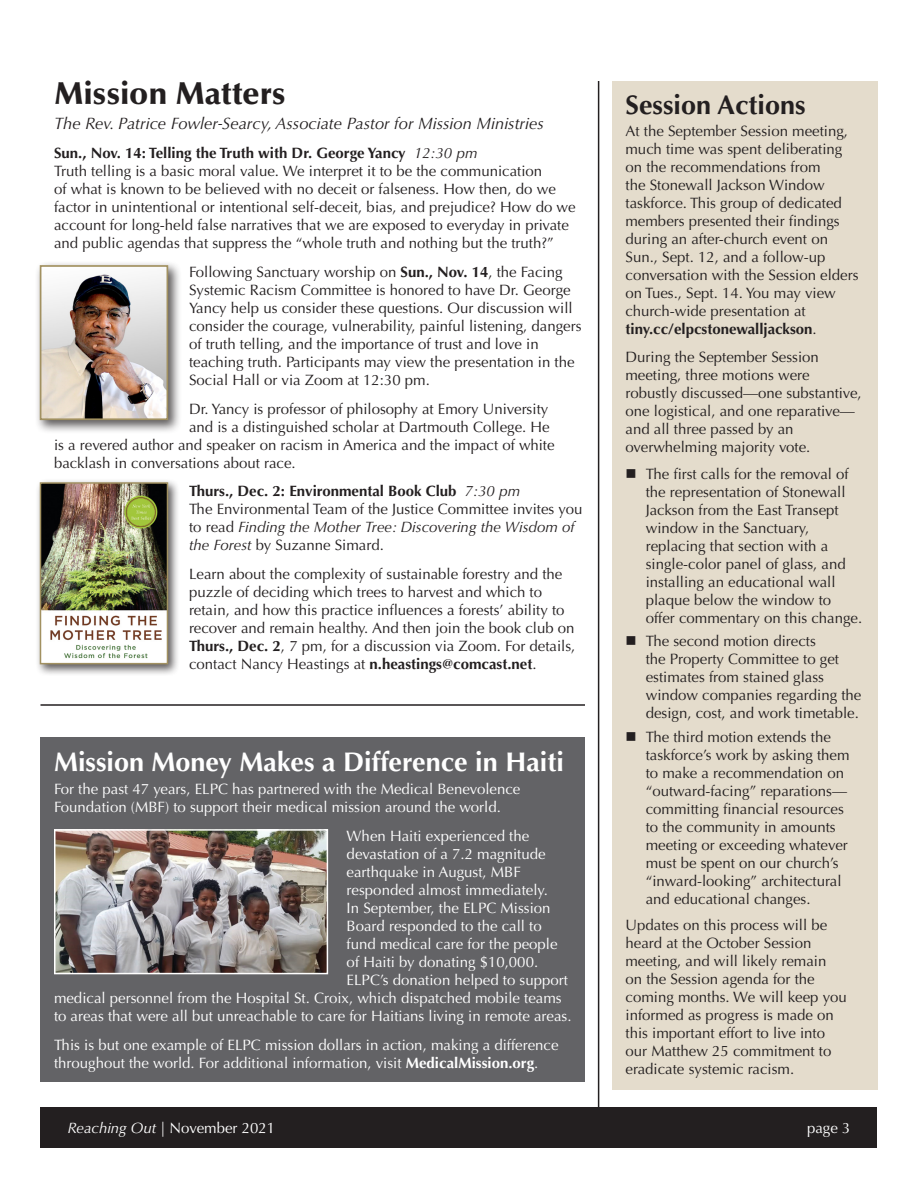
<style>
.page{position:relative;width:918px;height:1188px;background:#fff}
.page>*{position:absolute;margin:0;border:0;box-sizing:border-box;transform-origin:0 0}
.t1{font:900 31.5px "Optima LT Std";color:#231f20}
.t2{font:700 27px "Optima LT Std";color:#fff}
.t3{font:700 27px "Optima LT Std";color:#231f20}
.t4{font:italic 16.5px "Optima LT Std";color:#231f20}
.t5{font:15px/18px "Optima LT Std";color:#231f20}
.t6{font:15px/18px "Optima LT Std";color:#fff}
.t7{font:700 15px "Optima LT Std";color:#231f20}
.s1{font-weight:400;font-style:italic}
.s2{font-weight:700}
.s3{font-style:italic}
</style>
<div class="page">
<div style="left:40px;top:1107px;width:838px;height:41px;background:#231f20"></div>
<hr style="left:598px;top:81px;width:1px;height:1053px;background:#231f20">
<div style="left:612px;top:81px;width:266px;height:1008px;background:#e4dccc"></div>
<hr style="left:40px;top:704px;width:545px;height:2px;background:#231f20">
<div style="left:40px;top:738px;width:545px;height:344px;background:#636366"></div>
<img style="left:57px;top:832px;width:268px;height:139px">
<div style="left:54px;top:829px;width:274px;height:145px;border:2px solid #fff"></div>
<div style="left:35px;top:478px;width:145px;height:199px;background:#231f20;opacity:.75"></div>
<img style="left:43px;top:485px;width:122px;height:176px">
<div style="left:40px;top:482px;width:128px;height:182px;border:2px solid #a29161"></div>
<div style="left:35px;top:260px;width:146px;height:174px;background:#231f20;opacity:.75"></div>
<img style="left:43px;top:268px;width:122px;height:149px">
<div style="left:40px;top:265px;width:128px;height:155px;border:2px solid #a29161"></div>
<p class="t1" style="left:54px;top:75px;width:233px">Mission Matters</p>
<p class="t4" style="left:54px;top:114px;width:491px">The Rev. Patrice Fowler-Searcy, Associate Pastor for Mission Ministries</p>
<p class="t7" style="left:54px;top:144px;width:425px">Sun., Nov. 14: Telling the Truth with Dr. George Yancy <span class="s1">12:30 pm</span></p>
<p class="t5" style="left:54px;top:162px;width:523px">Truth telling is a basic moral value. We interpret it to be the communication<br>of what is known to be believed with no deceit or falseness. How then, do we factor in unintentional or intentional self-deceit, bias, and prejudice? How do we account for long-held false narratives that we are exposed to everyday in private and public agendas that suppress the “whole truth and nothing but the truth?”</p>
<p class="t5" style="left:189px;top:263px;width:394px">Following Sanctuary worship on <span class="s2">Sun., Nov. 14</span>, the Facing Systemic Racism Committee is honored to have Dr. George Yancy help us consider these questions. Our discussion will consider the courage, vulnerability, painful listening, dangers of truth telling, and the importance of trust and love in teaching truth. Participants may view the presentation in the Social Hall or via Zoom at 12:30 pm.</p>
<p class="t5" style="left:189px;top:400px;width:361px">Dr. Yancy is professor of philosophy at Emory University</p>
<p class="t5" style="left:189px;top:418px;width:362px">and is a distinguished scholar at Dartmouth College. He</p>
<p class="t5" style="left:54px;top:436px;width:502px">is a revered author and speaker on racism in America and the impact of white</p>
<p class="t5" style="left:54px;top:454px;width:243px">backlash in conversations about race.</p>
<p class="t7" style="left:189px;top:483px;width:333px">Thurs., Dec. 2: Environmental Book Club <span class="s1">7:30 pm</span></p>
<p class="t5" style="left:189px;top:501px;width:395px">The Environmental Team of the Justice Committee invites you to read <span class="s3">Finding the Mother Tree: Discovering the Wisdom of the Forest</span> by Suzanne Simard.</p>
<p class="t5" style="left:189px;top:565px;width:388px">Learn about the complexity of sustainable forestry and the puzzle of deciding which trees to harvest and which to retain, and how this practice influences a forests’ ability to recover and remain healthy. And then join the book club on <span class="s2">Thurs., Dec. 2</span>, 7 pm, for a discussion via Zoom. For details, contact Nancy Heastings at <span class="s2">n.heastings@comcast.net</span>.</p>
<p class="t2" style="left:54px;top:746px;width:511px">Mission Money Makes a Difference in Haiti</p>
<p class="t6" style="left:54px;top:780px;width:468px">For the past 47 years, ELPC has partnered with the Medical Benevolence<br>Foundation (MBF) to support their medical mission around the world.</p>
<p class="t6" style="left:347px;top:827px;width:184px">When Haiti experienced the</p>
<p class="t6" style="left:347px;top:845px;width:200px">devastation of a 7.2 magnitude</p>
<p class="t6" style="left:347px;top:863px;width:176px">earthquake in August, MBF</p>
<p class="t6" style="left:347px;top:881px;width:203px">responded almost immediately.</p>
<p class="t6" style="left:347px;top:899px;width:205px">In September, the ELPC Mission</p>
<p class="t6" style="left:347px;top:917px;width:197px">Board responded to the call to</p>
<p class="t6" style="left:347px;top:935px;width:212px">fund medical care for the people</p>
<p class="t6" style="left:347px;top:953px;width:193px">of Haiti by donating $10,000.</p>
<p class="t6" style="left:347px;top:971px;width:223px">ELPC’s donation helped to support</p>
<p class="t6" style="left:54px;top:989px;width:509px">medical personnel from the Hospital St. Croix, which dispatched mobile teams</p>
<p class="t6" style="left:54px;top:1007px;width:519px">to areas that were all but unreachable to care for Haitians living in remote areas.</p>
<p class="t6" style="left:54px;top:1036px;width:506px">This is but one example of ELPC mission dollars in action, making a difference throughout the world. For additional information, visit <span class="s2">MedicalMission.org</span>.</p>
<p class="t3" style="left:626px;top:89px;width:182px">Session Actions</p>
<p class="t5" style="left:626px;top:122px;width:235px">At the September Session meeting, much time was spent deliberating on the recommendations from<br>the Stonewall Jackson Window taskforce. This group of dedicated members presented their findings during an after-church event on<br>Sun., Sept. 12, and a follow-up conversation with the Session elders on Tues., Sept. 14. You may view church-wide presentation at <span class="s2">tiny.cc/elpcstonewalljackson</span>.</p>
<p class="t5" style="left:626px;top:348px;width:238px">During the September Session meeting, three motions were robustly discussed—one substantive, one logistical, and one reparative— and all three passed by an overwhelming majority vote.</p>
<p class="t5" style="left:646px;top:465px;width:218px">The first calls for the removal of the representation of Stonewall<br>Jackson from the East Transept window in the Sanctuary, replacing that section with a single-color panel of glass, and installing an educational wall plaque below the window to offer commentary on this change.</p>
<p class="t5" style="left:646px;top:633px;width:217px">The second motion directs<br>the Property Committee to get estimates from stained glass window companies regarding the design, cost, and work timetable.</p>
<p class="t5" style="left:646px;top:728px;width:205px">The third motion extends the taskforce’s work by asking them to make a recommendation on “outward-facing” reparations— committing financial resources to the community in amounts meeting or exceeding whatever must be spent on our church’s “inward-looking” architectural and educational changes.</p>
<p class="t5" style="left:626px;top:917px;width:223px">Updates on this process will be heard at the October Session meeting, and will likely remain on the Session agenda for the coming months. We will keep you informed as progress is made on this important effort to live into our Matthew 25 commitment to eradicate systemic racism.</p>
<p class="t6" style="left:68px;top:1119px;width:209px"><span class="s3">Reaching Out</span> | November 2021</p>
<p class="t6" style="left:807px;top:1119px;width:45px">page 3</p>
</div>
